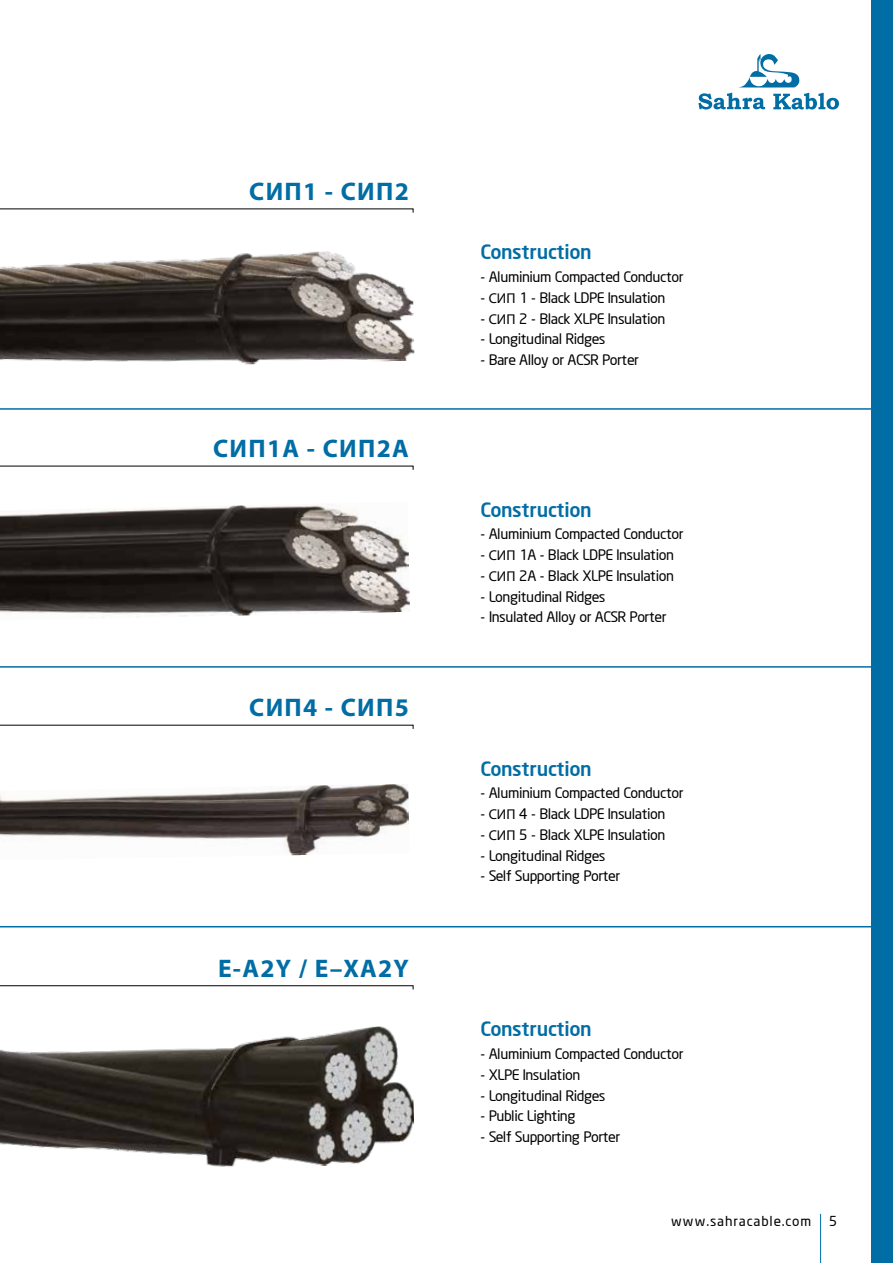
<style>
.page{position:relative;width:893px;height:1263px;background:#fff}
.page>*{position:absolute;margin:0;border:0;box-sizing:border-box;transform-origin:0 0}
.t1{font:700 25.5px "Myriad Pro";letter-spacing:.05em;color:#006da5}
.t2{font:500 19.5px "Neo Sans";color:#006da5}
.t3{font:14.25px "Neo Sans";color:#000}
.t4{font:13.5px "Neo Sans";letter-spacing:.1em;color:#000}
.s1{font-family:"Myriad Pro"}
</style>
<div class="page">
<img style="left:0;top:504px;width:410px;height:114px">
<img style="left:0;top:784px;width:409px;height:72px">
<img style="left:0;top:1026px;width:415px;height:141px">
<img style="left:0;top:251px;width:414px;height:114px">
<svg style="left:698px;top:54px;width:141px;height:56px"></svg>
<hr style="left:820px;top:1214px;width:1px;height:49px;background:#006da5">
<hr style="left:0;top:408px;width:893px;height:2px;background:#006da5">
<svg style="left:0;top:208px;width:414px;height:5px"></svg>
<svg style="left:0;top:466px;width:414px;height:4px"></svg>
<svg style="left:0;top:725px;width:414px;height:4px"></svg>
<svg style="left:0;top:985px;width:414px;height:5px"></svg>
<hr style="left:0;top:666px;width:893px;height:2px;background:#006da5">
<hr style="left:0;top:926px;width:893px;height:1px;background:#006da5">
<div style="left:871px;top:0;width:22px;height:1263px;background:#006da5"></div>
<h1 class="t1" style="left:249px;top:175px;width:161px">СИП1 - СИП2</h1>
<h1 class="t1" style="left:213px;top:432px;width:197px">СИП1A - СИП2A</h1>
<h1 class="t1" style="left:249px;top:691px;width:161px">СИП4 - СИП5</h1>
<h1 class="t1" style="left:218px;top:952px;width:192px">E-A2Y / E–XA2Y</h1>
<h2 class="t2" style="left:480px;top:240px;width:112px">Construction</h2>
<p class="t3" style="left:480px;top:268px;width:204px">- Aluminium Compacted Conductor</p>
<p class="t3" style="left:480px;top:289px;width:186px">- <span class="s1">СИП</span> 1 - Black LDPE Insulation</p>
<p class="t3" style="left:480px;top:310px;width:186px">- <span class="s1">СИП</span> 2 - Black XLPE Insulation</p>
<p class="t3" style="left:480px;top:330px;width:126px">- Longitudinal Ridges</p>
<p class="t3" style="left:480px;top:351px;width:160px">- Bare Alloy or ACSR Porter</p>
<h2 class="t2" style="left:480px;top:497px;width:112px">Construction</h2>
<p class="t3" style="left:480px;top:525px;width:204px">- Aluminium Compacted Conductor</p>
<p class="t3" style="left:480px;top:546px;width:195px">- <span class="s1">СИП</span> 1A - Black LDPE Insulation</p>
<p class="t3" style="left:480px;top:567px;width:195px">- <span class="s1">СИП</span> 2A - Black XLPE Insulation</p>
<p class="t3" style="left:480px;top:588px;width:126px">- Longitudinal Ridges</p>
<p class="t3" style="left:480px;top:608px;width:187px">- Insulated Alloy or ACSR Porter</p>
<h2 class="t2" style="left:480px;top:756px;width:112px">Construction</h2>
<p class="t3" style="left:480px;top:784px;width:204px">- Aluminium Compacted Conductor</p>
<p class="t3" style="left:480px;top:805px;width:186px">- <span class="s1">СИП</span> 4 - Black LDPE Insulation</p>
<p class="t3" style="left:480px;top:826px;width:186px">- <span class="s1">СИП</span> 5 - Black XLPE Insulation</p>
<p class="t3" style="left:480px;top:847px;width:126px">- Longitudinal Ridges</p>
<p class="t3" style="left:480px;top:867px;width:141px">- Self Supporting Porter</p>
<h2 class="t2" style="left:480px;top:1017px;width:112px">Construction</h2>
<p class="t3" style="left:480px;top:1045px;width:204px">- Aluminium Compacted Conductor</p>
<p class="t3" style="left:480px;top:1066px;width:101px">- XLPE Insulation</p>
<p class="t3" style="left:480px;top:1086px;width:126px">- Longitudinal Ridges</p>
<p class="t3" style="left:480px;top:1107px;width:96px">- Public Lighting</p>
<p class="t3" style="left:480px;top:1128px;width:141px">- Self Supporting Porter</p>
<p class="t4" style="left:671px;top:1212px;width:141px">www.sahracable.com</p>
<p class="t4" style="left:829px;top:1213px;width:9px">5</p>
</div>
